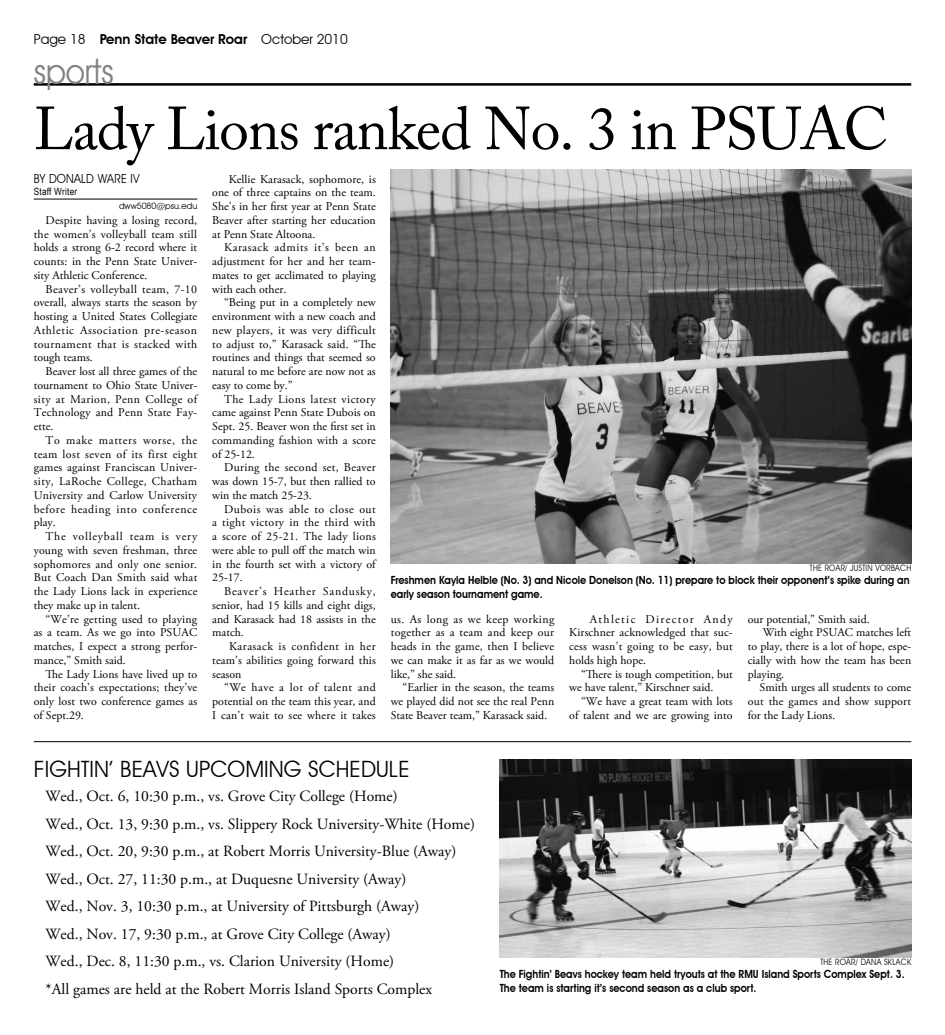
<style>
.page{position:relative;width:945px;height:1035px;background:#fff}
.page>*{position:absolute;margin:0;border:0;box-sizing:border-box;transform-origin:0 0}
.t1{font:60px "Adobe Caslon Pro";letter-spacing:-.02em;color:#000}
.t2{font:35px "Avant Garde IT Cby BT";color:#808285;scale:.9 1}
.t3{font:22.5px "Avant Garde IT Cby BT";letter-spacing:.005em;color:#000}
.t4{font:15.62px/27.5px "Adobe Garamond Pro";color:#000}
.t5{font:600 13.75px "Avant Garde IT Cby BT";letter-spacing:-.01em;color:#000}
.t6{font:12.5px "Avant Garde IT Cby BT";letter-spacing:.015em;color:#000;scale:.93 1}
.t7{font:11.88px/13.8px "Adobe Garamond Pro";color:#000;text-align:justify}
.t8{font:11.88px "Adobe Garamond Pro";letter-spacing:.02em;color:#000}
.t9{font:600 11.25px/13.8px "Avant Garde IT Cby BT";color:#000;scale:.9 1}
.t10{font:10px "Arial Narrow";letter-spacing:.025em;color:#000}
.t11{font:8.75px "Avant Garde IT Cby BT";letter-spacing:.03em;color:#000;scale:.9 1}
.t12{font:8.75px "Avant Garde IT Cby BT";color:#000}
.s1{font-weight:400}
</style>
<div class="page">
<hr style="left:34px;top:83px;width:877px;height:3px;background:#000">
<hr style="left:34px;top:199px;width:163px;height:1px;background:#000">
<img style="left:391px;top:170px;width:520px;height:394px">
<hr style="left:34px;top:741px;width:877px;height:1px;background:#000">
<img style="left:500px;top:760px;width:411px;height:198px">
<p class="t5" style="left:34px;top:31px;width:316px"><span class="s1">PAGE 18</span> Penn State Beaver Roar <span class="s1">OCTOBER 2010</span></p>
<h2 class="t2" style="left:34px;top:50px;width:90px">SPORTS</h2>
<h1 class="t1" style="left:34px;top:93px;width:856px">Lady Lions ranked No. 3 in PSUAC</h1>
<p class="t6" style="left:34px;top:170px;width:115px">BY DO NALD WARE IV</p>
<p class="t10" style="left:34px;top:184px;width:45px">Staff Writer</p>
<p class="t12" style="left:119px;top:200px;width:80px">DWW5080@PSU.EDU</p>
<p class="t7" style="left:34px;top:214px;width:165px;text-indent:12px">Despite having a losing record, the women’s volleyball team still holds a strong 6-2 record where it counts: in the Penn State Univer&shy;sity Athletic Conference.</p>
<p class="t7" style="left:34px;top:282px;width:165px;text-indent:12px">Beaver’s volleyball team, 7-10 overall, always starts the season by hosting a United States Collegiate Athletic Association pre-season tournament that is stacked with tough teams.</p>
<p class="t7" style="left:34px;top:365px;width:165px;text-indent:12px">Beaver lost all three games of the tournament to Ohio State Univer&shy;sity at Marion, Penn College of Technology and Penn State Fay&shy;ette.</p>
<p class="t7" style="left:34px;top:434px;width:165px;text-indent:12px">To make matters worse, the team lost seven of its first eight games against Franciscan Univer&shy;sity, LaRoche College, Chatham University and Carlow University before heading into conference play.</p>
<p class="t7" style="left:34px;top:530px;width:165px;text-indent:12px">The volleyball team is very young with seven freshman, three sophomores and only one senior.<br>But Coach Dan Smith said what the Lady Lions lack in experience they make up in talent.</p>
<p class="t7" style="left:34px;top:612px;width:165px;text-indent:12px">“We’re getting used to playing as a team. As we go into PSUAC matches, I expect a strong perfor&shy;mance,” Smith said.</p>
<p class="t7" style="left:34px;top:667px;width:165px;text-indent:12px">The Lady Lions have lived up to their coach’s expectations; they’ve only lost two conference games as of Sept.29.</p>
<p class="t7" style="left:212px;top:172px;width:165px;text-indent:16px">Kellie Karasack, sophomore, is one of three captains on the team.<br>She’s in her first year at Penn State Beaver after starting her education at Penn State Altoona.</p>
<p class="t7" style="left:212px;top:241px;width:165px;text-indent:12px">Karasack admits it’s been an adjustment for her and her team&shy;mates to get acclimated to playing with each other.</p>
<p class="t7" style="left:212px;top:296px;width:165px;text-indent:12px">“Being put in a completely new environment with a new coach and new players, it was very difficult to adjust to,” Karasack said. “The routines and things that seemed so natural to me before are now not as easy to come by.”</p>
<p class="t7" style="left:212px;top:392px;width:165px;text-indent:12px">The Lady Lions latest victory came against Penn State Dubois on Sept. 25. Beaver won the first set in commanding fashion with a score of 25-12.</p>
<p class="t7" style="left:212px;top:461px;width:165px;text-indent:12px">During the second set, Beaver was down 15-7, but then rallied to win the match 25-23.</p>
<p class="t7" style="left:212px;top:502px;width:165px;text-indent:12px">Dubois was able to close out a tight victory in the third with a score of 25-21. The lady lions were able to pull off the match win in the fourth set with a victory of 25-17.</p>
<p class="t7" style="left:212px;top:585px;width:165px;text-indent:12px">Beaver’s Heather Sandusky, senior, had 15 kills and eight digs, and Karasack had 18 assists in the match.</p>
<p class="t7" style="left:212px;top:640px;width:165px;text-indent:17px">Karasack is confident in her team’s abilities going forward this season</p>
<p class="t7" style="left:212px;top:681px;width:165px;text-indent:12px">“We have a lot of talent and potential on the team this year, and I can’t wait to see where it takes</p>
<p class="t11" style="left:810px;top:562px;width:54px">THE ROAR/ JUSTIN</p>
<p class="t11" style="left:875px;top:562px;width:41px">VORBACH</p>
<p class="t9" style="left:391px;top:573px;width:578px">Freshmen Kayla Helble (No. 3) and Nicole Donelson (No. 11) prepare to block their opponent’s spike during an early season tournament game.</p>
<p class="t7" style="left:391px;top:612px;width:165px">us. As long as we keep working together as a team and keep our heads in the game, then I believe we can make it as far as we would like,” she said.</p>
<p class="t7" style="left:391px;top:681px;width:165px;text-indent:12px">“Earlier in the season, the teams we played did not see the real Penn State Beaver team,” Karasack said.</p>
<p class="t7" style="left:569px;top:612px;width:165px;text-indent:21px">Athletic Director Andy Kirschner acknowledged that suc&shy;cess wasn’t going to be easy, but holds high hope.</p>
<p class="t7" style="left:569px;top:667px;width:165px;text-indent:12px">“There is tough competition, but we have talent,” Kirschner said.</p>
<p class="t7" style="left:569px;top:695px;width:165px;text-align:right">“We have a great team with lots of talent and we are growing into</p>
<p class="t7" style="left:748px;top:612px;width:123px">our potential,” Smith said.</p>
<p class="t7" style="left:763px;top:626px;width:150px">With eight PSUAC matches left</p>
<p class="t7" style="left:748px;top:640px;width:165px">to play, there is a lot of hope, espe-</p>
<p class="t7" style="left:748px;top:654px;width:165px">cially with how the team has been</p>
<p class="t7" style="left:748px;top:667px;width:38px">playing.</p>
<p class="t7" style="left:760px;top:681px;width:153px">Smith urges all students to come</p>
<p class="t8" style="left:748px;top:694px;width:165px">out the games and show support</p>
<p class="t7" style="left:748px;top:709px;width:89px">for the Lady Lions.</p>
<h3 class="t3" style="left:34px;top:755px;width:377px">FIGHTIN’ BEAVS UPCOMING SCHEDULE</h3>
<p class="t4" style="left:46px;top:783px;width:431px">Wed., Oct. 6, 10:30 p.m., vs. Grove City College (Home)<br>Wed., Oct. 13, 9:30 p.m., vs. Slippery Rock University-White (Home)<br>Wed., Oct. 20, 9:30 p.m., at Robert Morris University-Blue (Away)<br>Wed., Oct. 27, 11:30 p.m., at Duquesne University (Away)<br>Wed., Nov. 3, 10:30 p.m., at University of Pittsburgh (Away)<br>Wed., Nov. 17, 9:30 p.m., at Grove City College (Away)<br>Wed., Dec. 8, 11:30 p.m., vs. Clarion University (Home)<br>*All games are held at the Robert Morris Island Sports Complex</p>
<p class="t11" style="left:820px;top:956px;width:58px">THE ROAR/ DANA</p>
<p class="t11" style="left:884px;top:956px;width:7px">SKLACK</p>
<p class="t9" style="left:500px;top:967px;width:452px">The Fightin’ Beavs hockey team held tryouts at the RMU Island Sports Complex Sept. 3.<br>The team is starting it’s second season as a club sport.</p>
</div>
